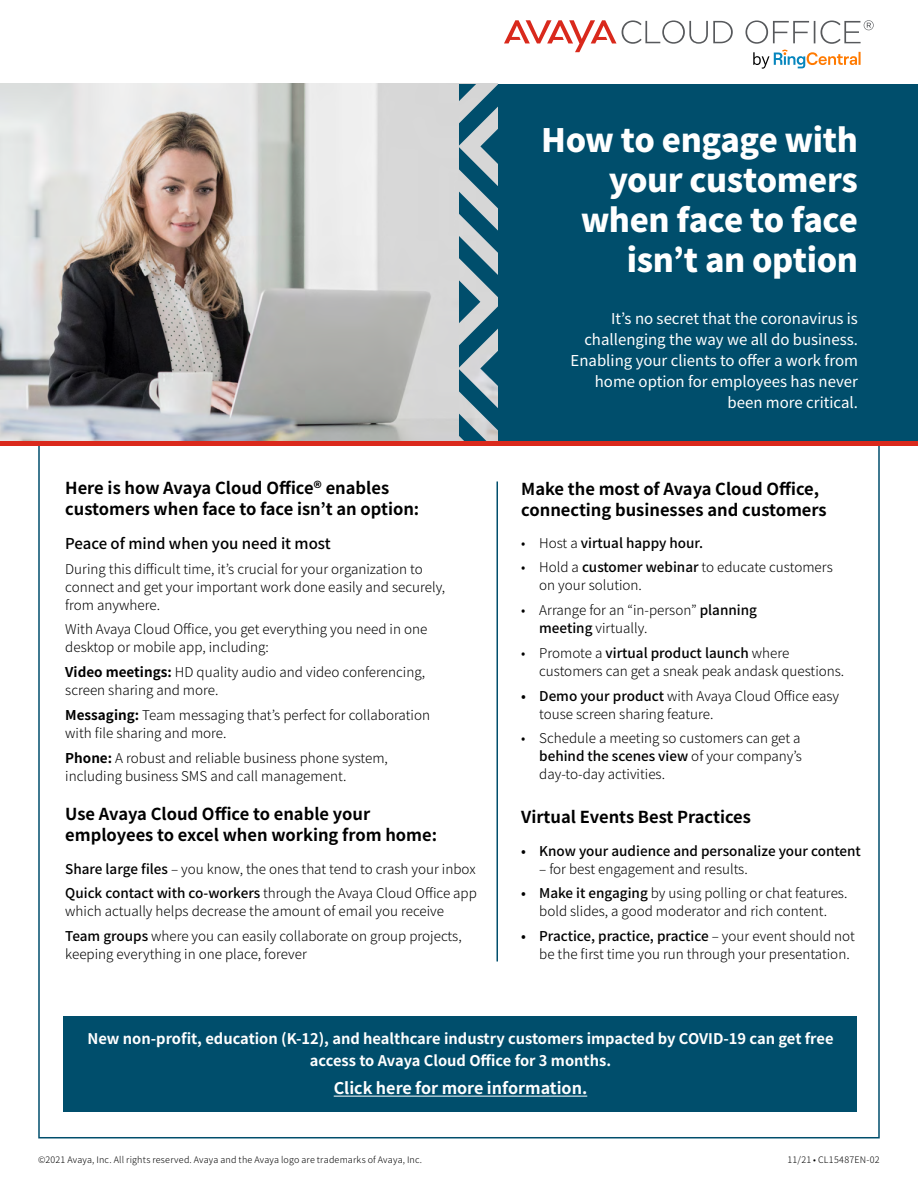
<style>
.page{position:relative;width:918px;height:1188px;background:#fff}
.page>*{position:absolute;margin:0;border:0;box-sizing:border-box;transform-origin:0 0}
.t1{font:900 32.25px/40.2px "Noto Sans JP";letter-spacing:-.015em;color:#fff;text-align:right}
.t2{font:700 16.5px/21px "Noto Sans JP";color:#000}
.t3{font:700 16.2px "Noto Sans JP";color:#fff}
.t4{font:15px/21px "Noto Sans JP";color:#fff;text-align:right}
.t5{font:500 15px "Noto Sans JP";color:#000}
.t6{font:700 14.7px/22px "Noto Sans JP";color:#fff;text-align:center}
.t7{font:300 13.5px/18px "Noto Sans JP";color:#000}
.t8{font:500 13.5px "Noto Sans JP";color:#000}
.t9{font:300 9px "Noto Sans JP";letter-spacing:.02em;color:#000}
.s1{font-weight:700}
.s2{font-weight:300}
.s3{font-weight:500}
</style>
<div class="page">
<div style="left:0;top:84px;width:918px;height:359px;background:#004e6c"></div>
<img style="left:0;top:84px;width:459px;height:357px">
<div style="left:64px;top:1016px;width:793px;height:96px;background:#004e6c"></div>
<hr style="left:0;top:441px;width:918px;height:4px;background:#da291c">
<svg style="left:459px;top:84px;width:39px;height:357px"></svg>
<hr style="left:334px;top:1096px;width:253px;height:1px;background:#fff">
<hr style="left:496px;top:482px;width:2px;height:480px;background:#004e6c">
<svg style="left:745px;top:21px;width:70px;height:23px"></svg>
<svg style="left:504px;top:20px;width:229px;height:32px"></svg>
<svg style="left:753px;top:50px;width:108px;height:19px"></svg>
<svg style="left:821px;top:20px;width:53px;height:24px"></svg>
<h1 class="t1" style="left:541px;top:121px;width:318px">How to engage with your customers when face to face isn’t an option</h1>
<p class="t4" style="left:571px;top:308px;width:289px">It’s no secret that the coronavirus is challenging the way we all do business.<br>Enabling your clients to offer a work from home option for employees has never been more critical.</p>
<p class="t2" style="left:65px;top:478px;width:356px">Here is how Avaya Cloud Office® enables customers when face to face isn’t an option:</p>
<p class="t2" style="left:521px;top:478px;width:307px">Make the most of Avaya Cloud Office, connecting businesses and customers</p>
<p class="t5" style="left:65px;top:535px;width:267px">Peace of mind when you need it most</p>
<p class="t7" style="left:65px;top:560px;width:382px">During this difficult time, it’s crucial for your organization to connect and get your important work done easily and securely, from anywhere.</p>
<p class="t7" style="left:65px;top:621px;width:364px">With Avaya Cloud Office, you get everything you need in one desktop or mobile app, including:</p>
<p class="t7" style="left:65px;top:664px;width:361px"><span class="s1">Video meetings:</span> HD quality audio and video conferencing, screen sharing and more.</p>
<p class="t7" style="left:65px;top:706px;width:366px"><span class="s1">Messaging:</span> Team messaging that’s perfect for collaboration with file sharing and more.</p>
<p class="t7" style="left:65px;top:749px;width:324px"><span class="s1">Phone:</span> A robust and reliable business phone system, including business SMS and call management.</p>
<p class="t8" style="left:521px;top:535px;width:183px"><span class="s2">• Host a</span> virtual happy hour.</p>
<p class="t7" style="left:539px;top:559px;width:295px;text-indent:-18px">• Hold a <span class="s3">customer webinar</span> to educate customers on your solution.</p>
<p class="t7" style="left:539px;top:602px;width:219px;text-indent:-18px">• Arrange for an “in-person” <span class="s3">planning meeting</span> virtually.</p>
<p class="t7" style="left:539px;top:644px;width:307px;text-indent:-18px">• Promote a <span class="s3">virtual product launch</span> where customers can get a sneak peak andask questions.</p>
<p class="t7" style="left:539px;top:687px;width:302px;text-indent:-18px"><span class="s3">• Demo your product</span> with Avaya Cloud Office easy touse screen sharing feature.</p>
<p class="t7" style="left:539px;top:730px;width:264px;text-align:justify;text-indent:-18px">• Schedule a meeting so customers can get a <span class="s3">behind the scenes view</span> of your company’s day-to-day activities.</p>
<p class="t2" style="left:65px;top:804px;width:306px">Use Avaya Cloud Office to enable your</p>
<p class="t2" style="left:521px;top:807px;width:231px">Virtual Events Best Practices</p>
<p class="t2" style="left:65px;top:825px;width:373px">employees to excel when working from home:</p>
<p class="t8" style="left:521px;top:843px;width:341px">• Know your audience and personalize your content</p>
<p class="t7" style="left:539px;top:860px;width:210px">– for best engagement and results.</p>
<p class="t7" style="left:521px;top:885px;width:328px;text-align:center"><span class="s3">• Make it engaging</span> by using polling or chat features. bold slides, a good moderator and rich content.</p>
<p class="t7" style="left:539px;top:927px;width:317px;text-indent:-18px"><span class="s3">• Practice, practice, practice</span> – your event should not be the first time you run through your presentation.</p>
<p class="t7" style="left:65px;top:856px;width:413px;line-height:24.8px"><span class="s3">Share large files</span> – you know, the ones that tend to crash your inbox<br><span class="s3">Quick contact with co-workers</span> through the Avaya Cloud Office app</p>
<p class="t7" style="left:65px;top:899px;width:398px;line-height:24.8px">which actually helps decrease the amount of email you receive<br><span class="s3">Team groups</span> where you can easily collaborate on group projects,</p>
<p class="t7" style="left:65px;top:945px;width:243px">keeping everything in one place, forever</p>
<p class="t6" style="left:87px;top:1028px;width:748px">New non-profit, education (K-12), and healthcare industry customers impacted by COVID-19 can get free access to Avaya Cloud Office for 3 months.</p>
<p class="t3" style="left:334px;top:1079px;width:255px">Click here for more information.</p>
<p class="t9" style="left:38px;top:1155px;width:385px">©2021 Avaya, Inc. All rights reserved. Avaya and the Avaya logo are trademarks of Avaya, Inc.</p>
<p class="t9" style="left:788px;top:1154px;width:94px">11/21 • CL15487EN-02</p>
</div>
